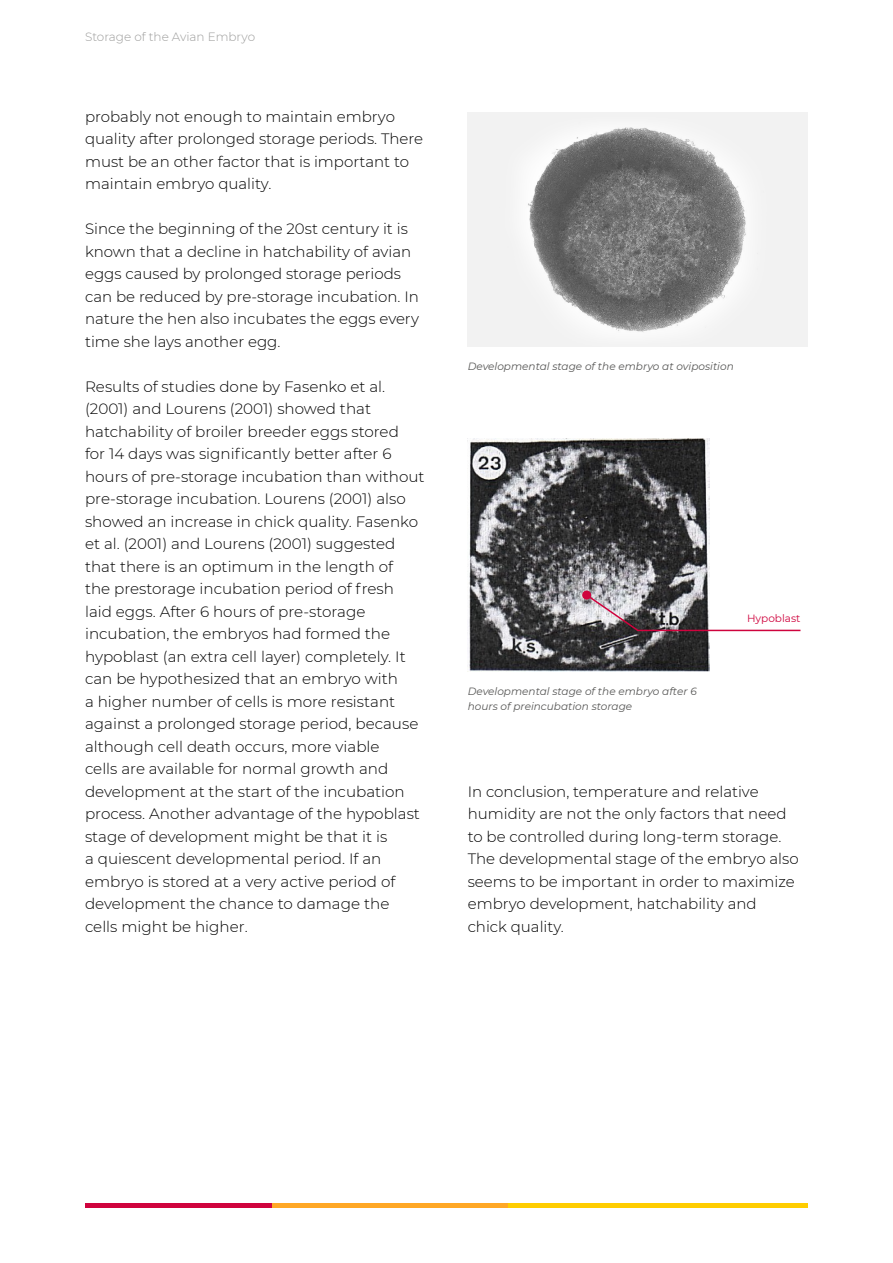
<style>
.page{position:relative;width:893px;height:1263px;background:#fff}
.page>*{position:absolute;margin:0;border:0;box-sizing:border-box;transform-origin:0 0}
.t1{font:300 15px/22.5px "Montserrat";color:#000}
.t2{font:300 12px "Montserrat";color:#9d9d9c}
.t3{font:italic 10.5px/15px "Montserrat";color:#575756}
.t4{font:10.5px "Montserrat";color:#cf033d}
</style>
<div class="page">
<img style="left:468px;top:113px;width:340px;height:234px">
<img style="left:469px;top:438px;width:241px;height:234px">
<svg style="left:585px;top:593px;width:216px;height:39px"></svg>
<div style="left:582px;top:590px;width:9px;height:9px;background:#cf033d;border-radius:50%"></div>
<div style="left:85px;top:1203px;width:188px;height:5px;background:#cf033d"></div>
<div style="left:273px;top:1203px;width:235px;height:5px;background:#ffa826"></div>
<div style="left:508px;top:1203px;width:300px;height:5px;background:#ffcd00"></div>
<p class="t2" style="left:85px;top:29px;width:172px">Storage of the Avian Embryo</p>
<p class="t1" style="left:85px;top:104px;width:340px">probably not enough to maintain embryo quality after prolonged storage periods. There must be an other factor that is important to maintain embryo quality.</p>
<p class="t1" style="left:85px;top:217px;width:335px">Since the beginning of the 20st century it is known that a decline in hatchability of avian eggs caused by prolonged storage periods can be reduced by pre-storage incubation. In nature the hen also incubates the eggs every time she lays another egg.</p>
<p class="t1" style="left:85px;top:374px;width:341px">Results of studies done by Fasenko et al. (2001) and Lourens (2001) showed that hatchability of broiler breeder eggs stored<br>for 14 days was significantly better after 6 hours of pre-storage incubation than without pre-storage incubation. Lourens (2001) also showed an increase in chick quality. Fasenko et al. (2001) and Lourens (2001) suggested that there is an optimum in the length of<br>the prestorage incubation period of fresh laid eggs. After 6 hours of pre-storage incubation, the embryos had formed the hypoblast (an extra cell layer) completely. It can be hypothesized that an embryo with<br>a higher number of cells is more resistant against a prolonged storage period, because although cell death occurs, more viable<br>cells are available for normal growth and development at the start of the incubation process. Another advantage of the hypoblast stage of development might be that it is<br>a quiescent developmental period. If an embryo is stored at a very active period of development the chance to damage the cells might be higher.</p>
<p class="t3" style="left:468px;top:358px;width:268px">Developmental stage of the embryo at oviposition</p>
<p class="t3" style="left:468px;top:683px;width:230px">Developmental stage of the embryo after 6 hours of preincubation storage</p>
<p class="t4" style="left:747px;top:611px;width:55px">Hypoblast</p>
<p class="t1" style="left:468px;top:779px;width:332px">In conclusion, temperature and relative humidity are not the only factors that need to be controlled during long-term storage.<br>The developmental stage of the embryo also seems to be important in order to maximize embryo development, hatchability and chick quality.</p>
</div>
